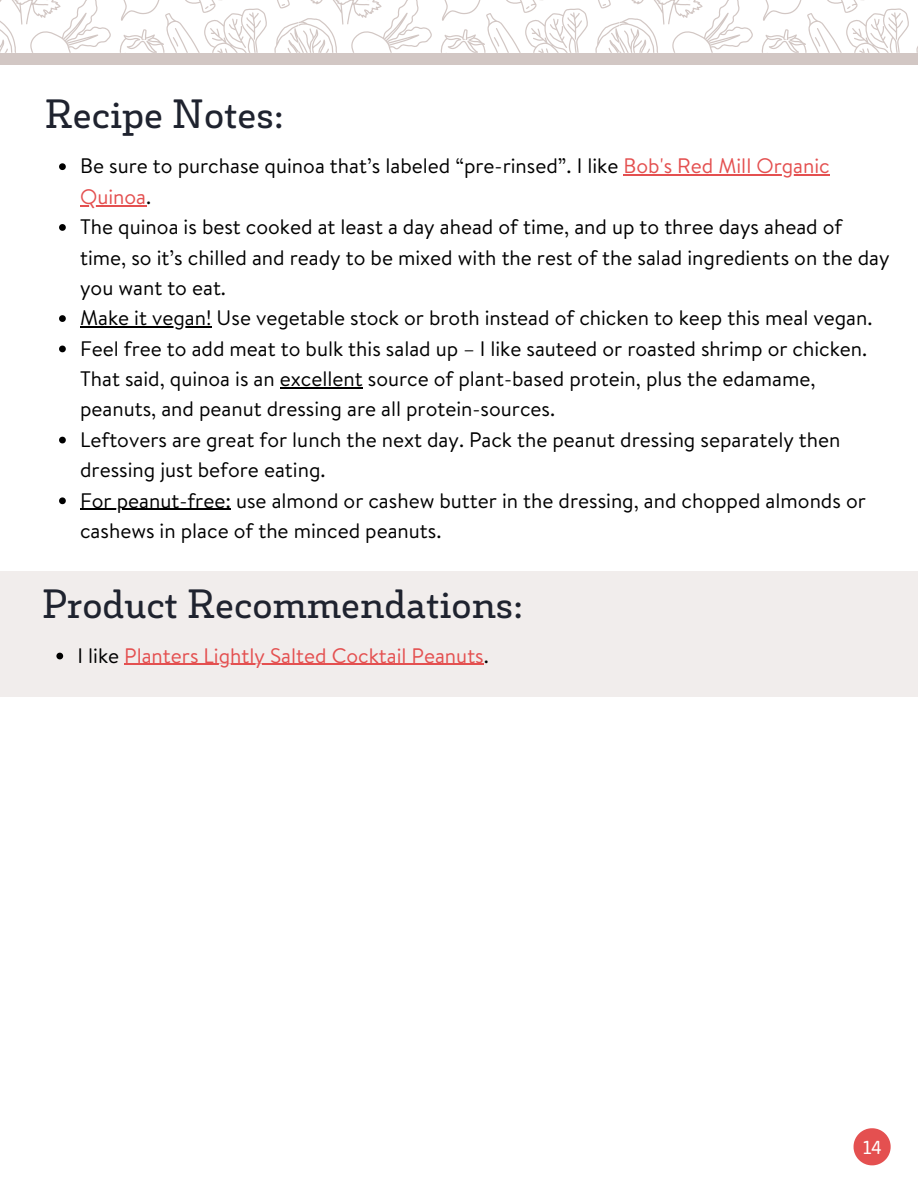
<style>
.page{position:relative;width:918px;height:1188px;background:#fff}
.page>*{position:absolute;margin:0;border:0;box-sizing:border-box;transform-origin:0 0}
.t1{font:600 39.15px "Decour Soft W00";color:#1f232f}
.t2{font:21px/30.3px "Brandon Text";color:#000}
.t3{font:21px "Brandon Text";color:#e45050}
.t4{font:600 18px "Decour Soft W00";color:#fff}
.s1{color:#e45050}
.s2{color:#000}
</style>
<div class="page">
<div style="left:0;top:53px;width:918px;height:12px;background:#d2c7c4"></div>
<svg style="left:0;top:0;width:111px;height:53px"></svg>
<svg style="left:119px;top:0;width:313px;height:53px"></svg>
<svg style="left:440px;top:0;width:313px;height:53px"></svg>
<svg style="left:761px;top:0;width:157px;height:53px"></svg>
<svg style="left:854px;top:1128px;width:37px;height:37px"></svg>
<svg style="left:59px;top:163px;width:7px;height:7px"></svg>
<hr style="left:623px;top:175px;width:207px;height:1px;background:#e45050">
<hr style="left:80px;top:205px;width:66px;height:1px;background:#e45050">
<svg style="left:59px;top:224px;width:7px;height:7px"></svg>
<svg style="left:59px;top:315px;width:7px;height:7px"></svg>
<hr style="left:80px;top:326px;width:132px;height:2px;background:#000">
<svg style="left:59px;top:346px;width:7px;height:6px"></svg>
<hr style="left:280px;top:387px;width:83px;height:1px;background:#000">
<svg style="left:59px;top:437px;width:7px;height:6px"></svg>
<svg style="left:59px;top:497px;width:7px;height:7px"></svg>
<hr style="left:80px;top:509px;width:151px;height:1px;background:#000">
<div style="left:0;top:571px;width:918px;height:126px;background:#f1edec"></div>
<svg style="left:56px;top:653px;width:7px;height:6px"></svg>
<hr style="left:124px;top:664px;width:360px;height:1px;background:#e45050">
<p class="t1" style="left:44px;top:90px;width:241px">Recipe Notes:</p>
<p class="t2" style="left:80px;top:150px;width:751px">Be sure to purchase quinoa that’s labeled “pre-rinsed”. I like <span class="s1">Bob's Red Mill Organic<br>Quinoa</span>.</p>
<p class="t2" style="left:80px;top:211px;width:811px">The quinoa is best cooked at least a day ahead of time, and up to three days ahead of time, so it’s chilled and ready to be mixed with the rest of the salad ingredients on the day you want to eat.</p>
<p class="t2" style="left:80px;top:302px;width:794px">Make it vegan! Use vegetable stock or broth instead of chicken to keep this meal vegan.</p>
<p class="t2" style="left:80px;top:333px;width:789px">Feel free to add meat to bulk this salad up – I like sauteed or roasted shrimp or chicken.<br>That said, quinoa is an excellent source of plant-based protein, plus the edamame, peanuts, and peanut dressing are all protein-sources.</p>
<p class="t2" style="left:80px;top:424px;width:762px">Leftovers are great for lunch the next day. Pack the peanut dressing separately then dressing just before eating.</p>
<p class="t2" style="left:80px;top:485px;width:787px">For peanut-free: use almond or cashew butter in the dressing, and chopped almonds or cashews in place of the minced peanuts.</p>
<p class="t1" style="left:42px;top:580px;width:483px">Product Recommendations:</p>
<p class="t3" style="left:77px;top:640px;width:413px"><span class="s2">I like</span> Planters Lightly Salted Cocktail Peanuts<span class="s2">.</span></p>
<p class="t4" style="left:863px;top:1136px;width:20px">14</p>
</div>
